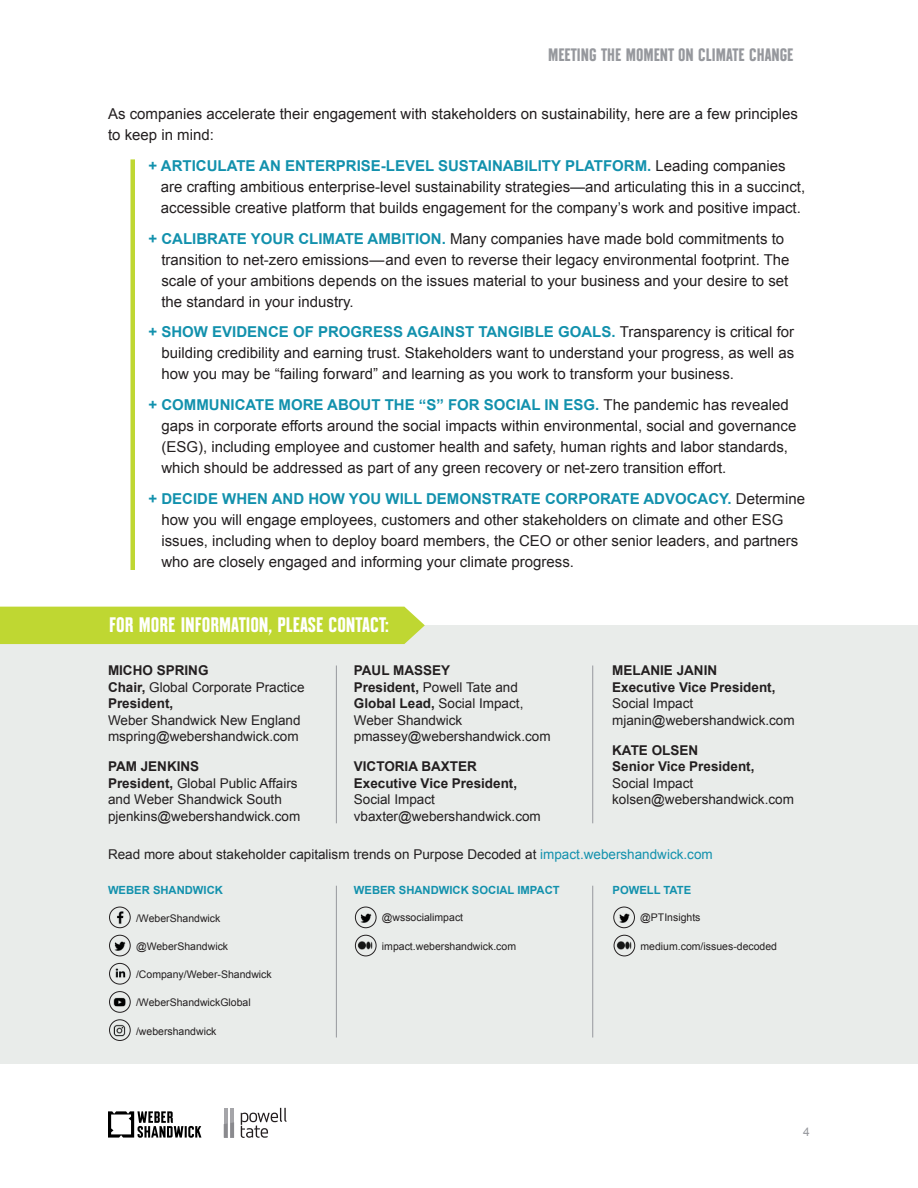
<style>
.page{position:relative;width:918px;height:1188px;background:#fff}
.page>*{position:absolute;margin:0;border:0;box-sizing:border-box;transform-origin:0 0}
.t1{font:700 21px "Always Montefiore";color:#fff}
.t2{font:700 18px "Always Montefiore";color:#96989d}
.t3{font:15px/21px "Arial";color:#231f20}
.t4{font:13.5px/16.5px "Arial";color:#231f20}
.t5{font:700 13.5px/16.5px "Arial";color:#231f20}
.t6{font:12px "Arial";color:#96989d}
.t7{font:700 11.25px "Arial";color:#1291ad}
.t8{font:10.5px "Arial";color:#231f20}
.s1{font-weight:700;color:#1291ad}
.s2{font-weight:700}
.s3{font-weight:400}
.s4{color:#1291ad}
</style>
<div class="page">
<div style="left:0;top:625px;width:918px;height:439px;background:#e9ecea"></div>
<div style="left:0;top:607px;width:425px;height:37px;background:#bfd732"></div>
<div style="left:130px;top:159px;width:5px;height:411px;background:#bfd732"></div>
<div style="left:109px;top:907px;width:22px;height:21px;border:1px solid #231f20;border-radius:50%"></div>
<img style="left:114px;top:909px;width:12px;height:17px">
<div style="left:109px;top:1019px;width:22px;height:22px;border:1px solid #231f20;border-radius:50%"></div>
<svg style="left:114px;top:1024px;width:12px;height:13px"></svg>
<div style="left:109px;top:991px;width:22px;height:22px;border:1px solid #231f20;border-radius:50%"></div>
<svg style="left:113px;top:997px;width:13px;height:10px"></svg>
<div style="left:109px;top:935px;width:22px;height:21px;border:1px solid #231f20;border-radius:50%"></div>
<svg style="left:115px;top:941px;width:11px;height:10px"></svg>
<div style="left:109px;top:963px;width:22px;height:21px;border:1px solid #231f20;border-radius:50%"></div>
<svg style="left:115px;top:968px;width:11px;height:10px"></svg>
<svg style="left:108px;top:1111px;width:93px;height:27px"></svg>
<div style="left:355px;top:907px;width:21px;height:21px;border:1px solid #231f20;border-radius:50%"></div>
<svg style="left:360px;top:913px;width:12px;height:10px"></svg>
<div style="left:355px;top:935px;width:21px;height:21px;border:1px solid #231f20;border-radius:50%"></div>
<img style="left:358px;top:941px;width:16px;height:10px">
<div style="left:613px;top:907px;width:22px;height:21px;border:1px solid #231f20;border-radius:50%"></div>
<svg style="left:619px;top:913px;width:11px;height:10px"></svg>
<div style="left:614px;top:935px;width:21px;height:21px;border:1px solid #231f20;border-radius:50%"></div>
<img style="left:617px;top:941px;width:15px;height:9px">
<hr style="left:224px;top:1109px;width:3px;height:29px;background:#a5a5a9">
<svg style="left:241px;top:1108px;width:46px;height:30px"></svg>
<hr style="left:230px;top:1108px;width:4px;height:30px;background:#a5a5a9">
<svg style="left:224px;top:1122px;width:10px;height:16px"></svg>
<hr style="left:336px;top:886px;width:1px;height:152px;background:#96989d">
<hr style="left:592px;top:886px;width:1px;height:152px;background:#96989d">
<hr style="left:336px;top:666px;width:1px;height:157px;background:#96989d">
<hr style="left:592px;top:666px;width:1px;height:157px;background:#96989d">
<p class="t2" style="left:548px;top:44px;width:247px">MEETING THE MOMENT ON CLIMATE CHANGE</p>
<p class="t3" style="left:108px;top:103px;width:692px">As companies accelerate their engagement with stakeholders on sustainability, here are a few principles to keep in mind:</p>
<p class="t3" style="left:161px;top:155px;width:646px;text-indent:-12px"><span class="s1">+ ARTICULATE AN ENTERPRISE-LEVEL SUSTAINABILITY PLATFORM.</span> Leading companies are crafting ambitious enterprise-level sustainability strategies—and articulating this in a succinct, accessible creative platform that builds engagement for the company’s work and positive impact.</p>
<p class="t3" style="left:161px;top:228px;width:630px;text-indent:-13px"><span class="s1">+ CALIBRATE YOUR CLIMATE AMBITION.</span> Many companies have made bold commitments to transition to net-zero emissions—and even to reverse their legacy environmental footprint. The scale of your ambitions depends on the issues material to your business and your desire to set the standard in your industry.</p>
<p class="t3" style="left:161px;top:322px;width:634px;text-align:justify;text-indent:-13px"><span class="s1">+ SHOW EVIDENCE OF PROGRESS AGAINST TANGIBLE GOALS.</span> Transparency is critical for building credibility and earning trust. Stakeholders want to understand your progress, as well as how you may be “failing forward” and learning as you work to transform your business.</p>
<p class="t3" style="left:161px;top:394px;width:637px;text-indent:-13px"><span class="s1">+ COMMUNICATE MORE ABOUT THE “S” FOR SOCIAL IN ESG.</span> The pandemic has revealed gaps in corporate efforts around the social impacts within environmental, social and governance (ESG), including employee and customer health and safety, human rights and labor standards, which should be addressed as part of any green recovery or net-zero transition effort.</p>
<p class="t3" style="left:161px;top:488px;width:645px;text-indent:-13px"><span class="s1">+ DECIDE WHEN AND HOW YOU WILL DEMONSTRATE CORPORATE ADVOCACY.</span> Determine how you will engage employees, customers and other stakeholders on climate and other ESG issues, including when to deploy board members, the CEO or other senior leaders, and partners who are closely engaged and informing your climate progress.</p>
<p class="t1" style="left:109px;top:612px;width:281px">FOR MORE INFORMATION, PLEASE CONTACT:</p>
<p class="t5" style="left:108px;top:663px;width:102px">MICHO SPRING</p>
<p class="t4" style="left:108px;top:679px;width:198px"><span class="s2">Chair,</span> Global Corporate Practice<br><span class="s2">President,<br></span>Weber Shandwick New England</p>
<p class="t4" style="left:108px;top:728px;width:192px">mspring@webershandwick.com</p>
<p class="t5" style="left:108px;top:759px;width:93px">PAM JENKINS</p>
<p class="t4" style="left:108px;top:775px;width:191px"><span class="s2">President,</span> Global Public Affairs and Weber Shandwick South</p>
<p class="t4" style="left:108px;top:808px;width:194px">pjenkins@webershandwick.com</p>
<p class="t5" style="left:354px;top:663px;width:98px">PAUL MASSEY</p>
<p class="t4" style="left:354px;top:679px;width:198px"><span class="s2">President,</span> Powell Tate and<br><span class="s2">Global Lead,</span> Social Impact,<br>Weber Shandwick pmassey@webershandwick.com</p>
<p class="t5" style="left:354px;top:759px;width:125px">VICTORIA BAXTER</p>
<p class="t5" style="left:354px;top:775px;width:165px">Executive Vice President,<br><span class="s3">Social Impact</span></p>
<p class="t4" style="left:354px;top:808px;width:189px">vbaxter@webershandwick.com</p>
<p class="t5" style="left:612px;top:663px;width:107px">MELANIE JANIN</p>
<p class="t5" style="left:612px;top:679px;width:165px">Executive Vice President,<br><span class="s3">Social Impact</span></p>
<p class="t4" style="left:612px;top:712px;width:184px">mjanin@webershandwick.com</p>
<p class="t5" style="left:612px;top:742px;width:88px">KATE OLSEN</p>
<p class="t5" style="left:612px;top:759px;width:144px">Senior Vice President,<br><span class="s3">Social Impact</span></p>
<p class="t4" style="left:612px;top:791px;width:183px">kolsen@webershandwick.com</p>
<p class="t4" style="left:108px;top:846px;width:606px">Read more about stakeholder capitalism trends on Purpose Decoded at <span class="s4">impact.webershandwick.com</span></p>
<p class="t7" style="left:108px;top:883px;width:116px">WEBER SHANDWICK</p>
<p class="t8" style="left:136px;top:911px;width:86px">/WeberShandwick</p>
<p class="t8" style="left:136px;top:939px;width:94px">@WeberShandwick</p>
<p class="t8" style="left:136px;top:968px;width:137px">/Company/Weber-Shandwick</p>
<p class="t8" style="left:136px;top:996px;width:116px">/WeberShandwickGlobal</p>
<p class="t8" style="left:136px;top:1024px;width:82px">/webershandwick</p>
<p class="t7" style="left:354px;top:883px;width:207px">WEBER SHANDWICK SOCIAL IMPACT</p>
<p class="t8" style="left:382px;top:910px;width:83px">@wssocialimpact</p>
<p class="t8" style="left:382px;top:939px;width:136px">impact.webershandwick.com</p>
<p class="t7" style="left:613px;top:883px;width:80px">POWELL TATE</p>
<p class="t8" style="left:640px;top:910px;width:62px">@PTInsights</p>
<p class="t8" style="left:641px;top:939px;width:138px">medium.com/issues-decoded</p>
<p class="t6" style="left:803px;top:1124px;width:8px">4</p>
</div>
